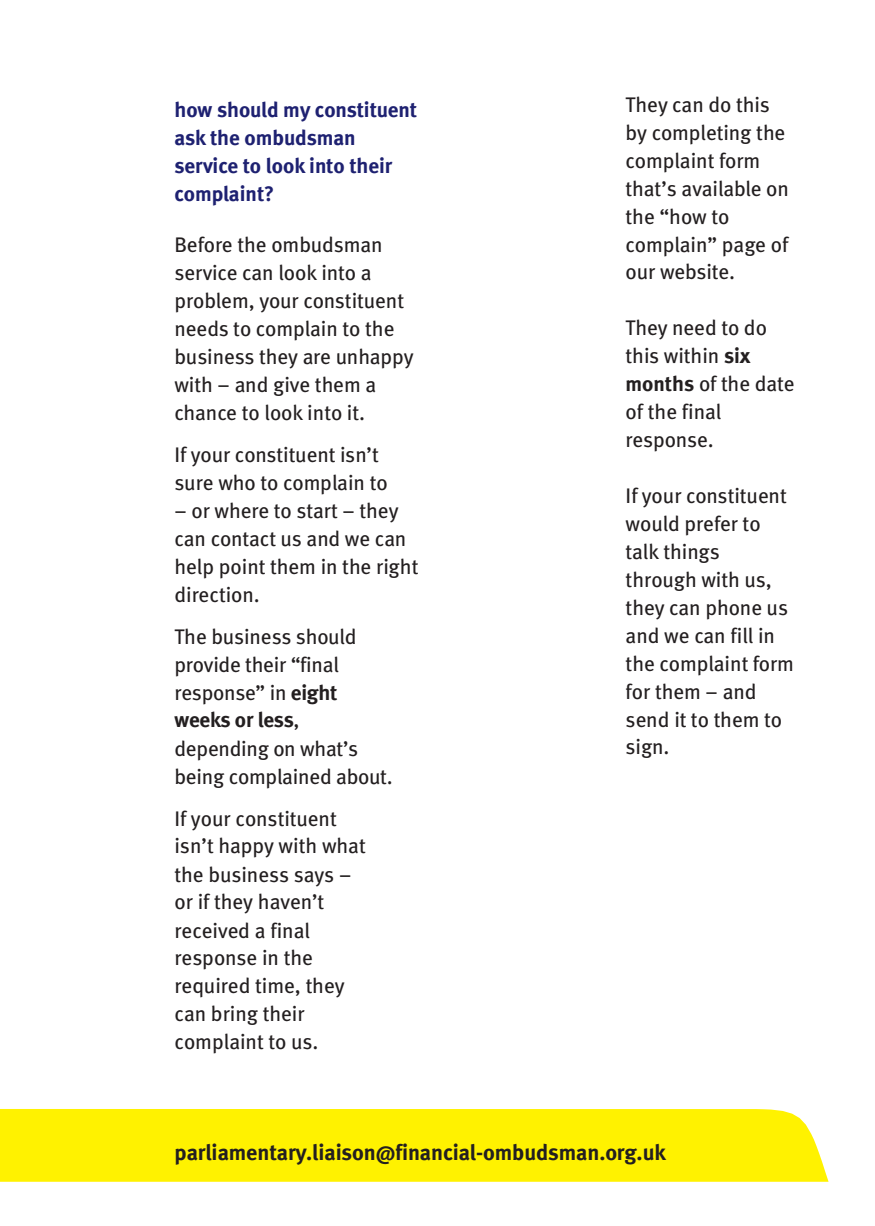
<style>
.page{position:relative;width:875px;height:1226px;background:#fff}
.page>*{position:absolute;margin:0;border:0;box-sizing:border-box;transform-origin:0 0}
.t1{font:22px "Meta Bold LF";color:#231f20}
.t2{font:21.2px/28px "Meta Book LF";letter-spacing:-.005em;color:#231f20}
.t3{font:21.2px/28px "Meta Bold LF";letter-spacing:-.005em;color:#1e2171}
.t4{font:21.2px "Meta Bold LF";letter-spacing:-.01em;color:#231f20}
.s1{font-family:"Meta Bold LF"}
.s2{font-family:"Meta Book LF"}
</style>
<div class="page">
<div style="left:0;top:1109px;width:828px;height:73px;background:#fff200"></div>
<p class="t3" style="left:174px;top:96px;width:244px">how should my constituent ask the ombudsman service to look into their complaint?</p>
<p class="t2" style="left:174px;top:231px;width:241px">Before the ombudsman service can look into a problem, your constituent needs to complain to the business they are unhappy with – and give them a chance to look into it.</p>
<p class="t2" style="left:174px;top:440px;width:215px">If your constituent isn’t sure who to complain to</p>
<p class="t2" style="left:174px;top:496px;width:245px">– or where to start – they can contact us and we can help point them in the right direction.</p>
<p class="t2" style="left:174px;top:622px;width:183px">The business should provide their “final response” in <span class="s1">eight</span></p>
<p class="t4" style="left:174px;top:707px;width:127px">weeks or less<span class="s2">,</span></p>
<p class="t2" style="left:174px;top:734px;width:220px">depending on what’s being complained about.</p>
<p class="t2" style="left:174px;top:804px;width:193px">If your constituent isn’t happy with what the business says – or if they haven’t received a final response in the required time, they can bring their complaint to us.</p>
<p class="t2" style="left:625px;top:90px;width:165px">They can do this by completing the complaint form that’s available on the “how to complain” page of our website.</p>
<p class="t2" style="left:625px;top:314px;width:170px">They need to do this within <span class="s1">six months</span> of the date of the final response.</p>
<p class="t2" style="left:625px;top:481px;width:170px">If your constituent would prefer to talk things through with us, they can phone us and we can fill in the complaint form for them – and send it to them to sign.</p>
<p class="t1" style="left:174px;top:1140px;width:492px">parliamentary.liaison@financial-ombudsman.org.uk</p>
</div>
